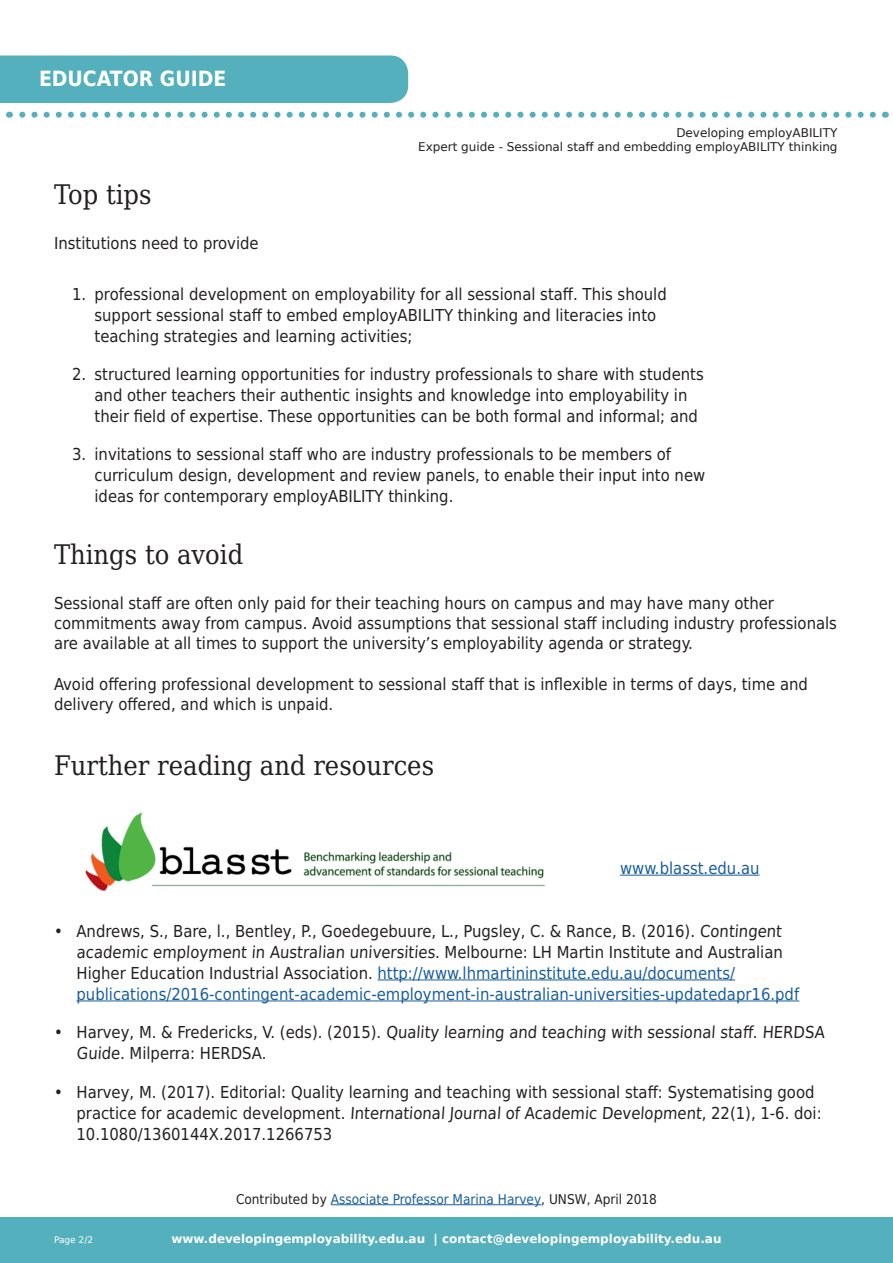
<style>
.page{position:relative;width:893px;height:1263px;background:#fff}
.page>*{position:absolute;margin:0;border:0;box-sizing:border-box;transform-origin:0 0}
.DE_-_Body_Black{font:27px "DejaVu Serif Condensed";color:#231f20}
.DE_-_Headline_One_Bl{font:27px "DejaVu Serif Condensed";color:#231f20}
.t1{font:700 21px "DejaVu Sans Condensed";color:#fff}
.DE_-_Body_Black-2{font:16.5px/21px "DejaVu Sans Condensed";color:#231f20}
.DE_-_Body_Black-3{font:16.5px "DejaVu Sans Condensed";color:#175d9e}
.DE__-_Acknowledgemen{font:13.5px "DejaVu Sans Condensed";color:#175d9e}
.t2{font:12px/14.4px "DejaVu Sans";color:#231f20;text-align:right}
.t3{font:700 12px "DejaVu Sans";color:#fff}
.t4{font:9px "DejaVu Sans";color:#fff}
.s1{color:#175d9e}
.s2{color:#231f20}
</style>
<div class="page">
<div style="left:0;top:1217px;width:893px;height:46px;background:#54b0bc"></div>
<div style="left:0;top:56px;width:408px;height:47px;background:#54b0bc"></div>
<svg style="left:9px;top:112px;width:864px;height:6px"></svg>
<hr style="left:377px;top:979px;width:358px;height:1px;background:#175d9e">
<hr style="left:76px;top:1000px;width:723px;height:1px;background:#175d9e">
<hr style="left:331px;top:1204px;width:210px;height:1px;background:#175d9e">
<img style="left:85px;top:812px;width:460px;height:79px">
<hr style="left:620px;top:875px;width:139px;height:1px;background:#175d9e">
<p class="t1" style="left:39px;top:61px;width:189px">EDUCATOR GUIDE</p>
<p class="t2" style="left:418px;top:125px;width:421px">Developing employABILITY<br>Expert guide - Sessional staff and embedding employABILITY thinking</p>
<p class="DE_-_Headline_One_Bl" style="left:54px;top:174px;width:99px">Top tips</p>
<p class="DE_-_Body_Black-2" style="left:54px;top:232px;width:206px">Institutions need to provide</p>
<p class="DE_-_Body_Black-2" style="left:94px;top:283px;width:574px;text-indent:-22px">1. professional development on employability for all sessional staff. This should support sessional staff to embed employABILITY thinking and literacies into teaching strategies and learning activities;</p>
<p class="DE_-_Body_Black-2" style="left:94px;top:363px;width:611px;text-indent:-22px">2. structured learning opportunities for industry professionals to share with students and other teachers their authentic insights and knowledge into employability in their field of expertise. These opportunities can be both formal and informal; and</p>
<p class="DE_-_Body_Black-2" style="left:94px;top:443px;width:612px;text-indent:-22px">3. invitations to sessional staff who are industry professionals to be members of curriculum design, development and review panels, to enable their input into new ideas for contemporary employABILITY thinking.</p>
<p class="DE_-_Headline_One_Bl" style="left:54px;top:534px;width:191px">Things to avoid</p>
<p class="DE_-_Body_Black-2" style="left:54px;top:593px;width:784px;line-height:19.8px">Sessional staff are often only paid for their teaching hours on campus and may have many other commitments away from campus. Avoid assumptions that sessional staff including industry professionals are available at all times to support the university’s employability agenda or strategy.</p>
<p class="DE_-_Body_Black-2" style="left:54px;top:674px;width:755px;line-height:19.8px">Avoid offering professional development to sessional staff that is inflexible in terms of days, time and delivery offered, and which is unpaid.</p>
<p class="DE_-_Body_Black" style="left:54px;top:745px;width:382px">Further reading and resources</p>
<p class="DE_-_Body_Black-3" style="left:620px;top:854px;width:141px">www.blasst.edu.au</p>
<p class="DE_-_Body_Black-2" style="left:76px;top:920px;width:724px;text-indent:-22px">• Andrews, S., Bare, l., Bentley, P., Goedegebuure, L., Pugsley, C. &amp; Rance, B. (2016). Contingent academic employment in Australian universities. Melbourne: LH Martin Institute and Australian Higher Education Industrial Association. <span class="s1">http://www.lhmartininstitute.edu.au/documents/ publications/2016-contingent-academic-employment-in-australian-universities-updatedapr16.pdf</span></p>
<p class="DE_-_Body_Black-2" style="left:76px;top:1021px;width:751px;text-indent:-22px">• Harvey, M. &amp; Fredericks, V. (eds). (2015). Quality learning and teaching with sessional staff. HERDSA<br>Guide. Milperra: HERDSA.</p>
<p class="DE_-_Body_Black-2" style="left:76px;top:1081px;width:747px;text-indent:-22px">• Harvey, M. (2017). Editorial: Quality learning and teaching with sessional staff: Systematising good practice for academic development. International Journal of Academic Development, 22(1), 1-6. doi:<br>10.1080/1360144X.2017.1266753</p>
<p class="t4" style="left:54px;top:1232px;width:41px">Page 2/2</p>
<p class="DE__-_Acknowledgemen" style="left:236px;top:1187px;width:422px"><span class="s2">Contributed by</span> Associate Professor Marina Harvey<span class="s2">, UNSW, April 2018</span></p>
<p class="t3" style="left:171px;top:1229px;width:552px">www.developingemployability.edu.au | contact@developingemployability.edu.au</p>
</div>
